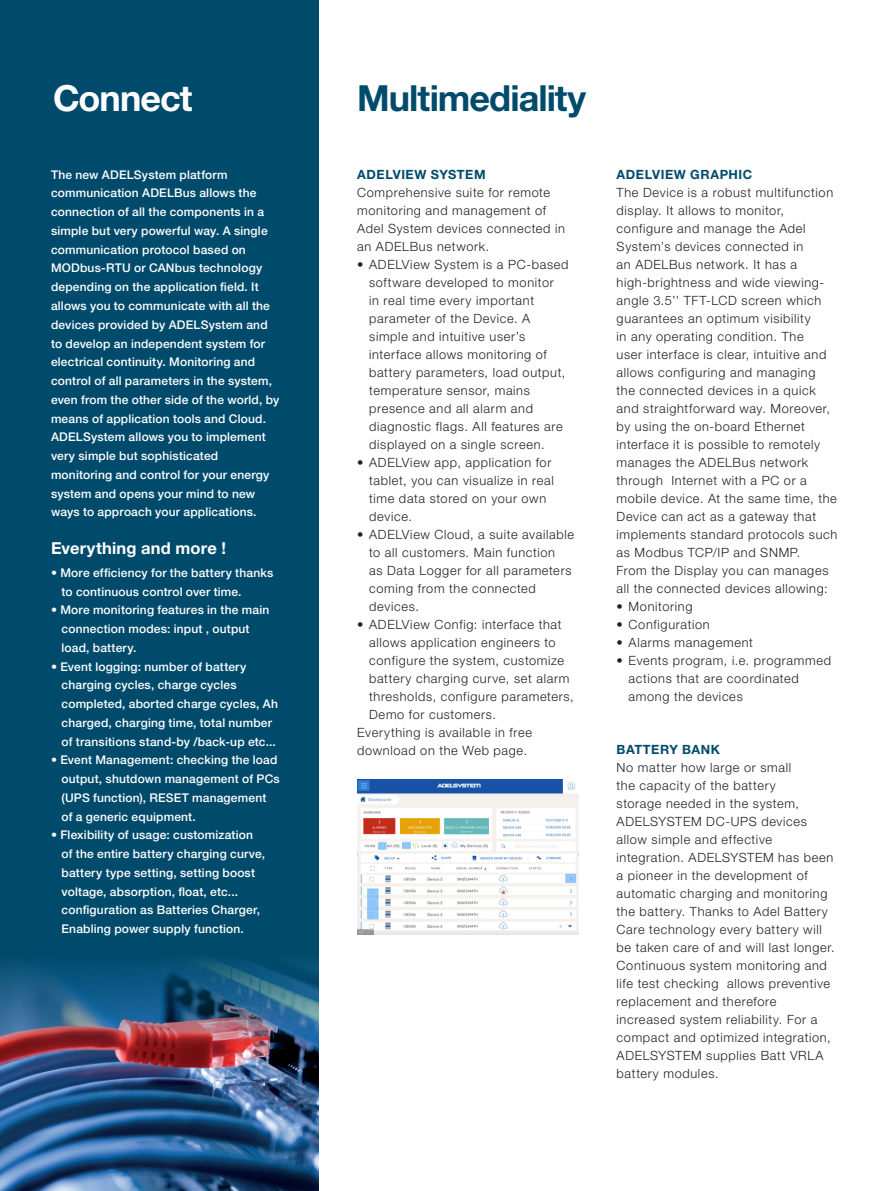
<style>
.page{position:relative;width:893px;height:1191px;background:#fff}
.page>*{position:absolute;margin:0;border:0;box-sizing:border-box;transform-origin:0 0}
.titoli_famiglie{font:700 36px "Helvetica Neue LT Std";letter-spacing:-.025em;color:#004b6c}
.titoli_famiglie-2{font:700 36px "Helvetica Neue LT Std";letter-spacing:-.025em;color:#fff}
.testo_ita{font:700 16.5px "Helvetica Neue LT Std";letter-spacing:.01em;color:#fff}
.testo_ita-2{font:300 12.75px/18px "Helvetica Neue LT Std";letter-spacing:.055em;color:#231f20}
.sotto_titoli{font:700 12.75px "Helvetica Neue LT Std";letter-spacing:.045em;color:#004b6c}
.testo_ita-3{font:500 12px/18.8px "Helvetica Neue LT Std";letter-spacing:.015em;color:#fff}
</style>
<div class="page">
<div style="left:0;top:0;width:319px;height:1191px;background:#004b6c"></div>
<img style="left:357px;top:780px;width:222px;height:155px">
<img style="left:0;top:960px;width:319px;height:231px">
<p class="titoli_famiglie-2" style="left:53px;top:76px;width:141px">Connect</p>
<p class="titoli_famiglie" style="left:357px;top:76px;width:231px">Multimediality</p>
<p class="testo_ita-3" style="left:51px;top:165px;width:230px">The new ADELSystem platform communication ADELBus allows the connection of all the components in a simple but very powerful way. A single communication protocol based on MODbus-RTU or CANbus technology depending on the application field. It allows you to communicate with all the devices provided by ADELSystem and to develop an independent system for electrical continuity. Monitoring and control of all parameters in the system, even from the other side of the world, by means of application tools and Cloud.</p>
<p class="testo_ita-3" style="left:51px;top:427px;width:220px">ADELSystem allows you to implement very simple but sophisticated monitoring and control for your energy system and opens your mind to new ways to approach your applications.</p>
<p class="testo_ita" style="left:51px;top:538px;width:177px">Everything and more !</p>
<p class="testo_ita-3" style="left:62px;top:563px;width:213px;text-indent:-10px">• More efficiency for the battery thanks to continuous control over time.</p>
<p class="testo_ita-3" style="left:62px;top:600px;width:209px;text-indent:-10px">• More monitoring features in the main connection modes: input , output load, battery.</p>
<p class="testo_ita-3" style="left:62px;top:657px;width:218px;text-indent:-10px">• Event logging: number of battery charging cycles, charge cycles completed, aborted charge cycles, Ah charged, charging time, total number of transitions stand-by /back-up etc...</p>
<p class="testo_ita-3" style="left:62px;top:750px;width:220px;text-indent:-10px">• Event Management: checking the load output, shutdown management of PCs (UPS function), RESET management of a generic equipment.</p>
<p class="testo_ita-3" style="left:62px;top:825px;width:205px;text-indent:-10px">• Flexibility of usage: customization of the entire battery charging curve, battery type setting, setting boost voltage, absorption, float, etc... configuration as Batteries Charger, Enabling power supply function.</p>
<p class="sotto_titoli" style="left:357px;top:167px;width:130px">ADELVIEW SYSTEM</p>
<p class="testo_ita-2" style="left:357px;top:183px;width:209px">Comprehensive suite for remote monitoring and management of<br>Adel System devices connected in an ADELBus network.</p>
<p class="testo_ita-2" style="left:369px;top:255px;width:201px;text-indent:-12px">• ADELView System is a PC-based software developed to monitor<br>in real time every important parameter of the Device. A simple and intuitive user’s interface allows monitoring of battery parameters, load output, temperature sensor, mains presence and all alarm and diagnostic flags. All features are displayed on a single screen.</p>
<p class="testo_ita-2" style="left:369px;top:453px;width:186px;text-indent:-12px">• ADELView app, application for tablet, you can visualize in real time data stored on your own device.</p>
<p class="testo_ita-2" style="left:369px;top:525px;width:206px;text-indent:-12px">• ADELView Cloud, a suite available to all customers. Main function<br>as Data Logger for all parameters coming from the connected devices.</p>
<p class="testo_ita-2" style="left:369px;top:615px;width:206px;text-indent:-12px">• ADELView Config: interface that allows application engineers to configure the system, customize battery charging curve, set alarm thresholds, configure parameters,<br>Demo for customers.</p>
<p class="testo_ita-2" style="left:357px;top:723px;width:176px">Everything is available in free download on the Web page.</p>
<p class="sotto_titoli" style="left:617px;top:167px;width:137px">ADELVIEW GRAPHIC</p>
<p class="testo_ita-2" style="left:617px;top:183px;width:222px">The Device is a robust multifunction display. It allows to monitor, configure and manage the Adel<br>System’s devices connected in<br>an ADELBus network. It has a high-brightness and wide viewing&shy;angle 3.5’’ TFT-LCD screen which guarantees an optimum visibility<br>in any operating condition. The<br>user interface is clear, intuitive and allows configuring and managing<br>the connected devices in a quick and straightforward way. Moreover, by using the on-board Ethernet interface it is possible to remotely manages the ADELBus network through Internet with a PC or a mobile device. At the same time, the<br>Device can act as a gateway that implements standard protocols such as Modbus TCP/IP and SNMP.</p>
<p class="testo_ita-2" style="left:617px;top:561px;width:213px">From the Display you can manages all the connected devices allowing:</p>
<p class="testo_ita-2" style="left:617px;top:597px;width:77px">• Monitoring</p>
<p class="testo_ita-2" style="left:617px;top:615px;width:95px">• Configuration</p>
<p class="testo_ita-2" style="left:617px;top:633px;width:138px">• Alarms management</p>
<p class="testo_ita-2" style="left:629px;top:651px;width:204px;text-indent:-12px">• Events program, i.e. programmed actions that are coordinated among the devices</p>
<p class="sotto_titoli" style="left:617px;top:741px;width:105px">BATTERY BANK</p>
<p class="testo_ita-2" style="left:617px;top:758px;width:220px">No matter how large or small<br>the capacity of the battery<br>storage needed in the system,<br>ADELSYSTEM DC-UPS devices allow simple and effective integration. ADELSYSTEM has been a pioneer in the development of automatic charging and monitoring the battery. Thanks to Adel Battery<br>Care technology every battery will be taken care of and will last longer.<br>Continuous system monitoring and life test checking allows preventive replacement and therefore increased system reliability. For a compact and optimized integration,<br>ADELSYSTEM supplies Batt VRLA battery modules.</p>
</div>
